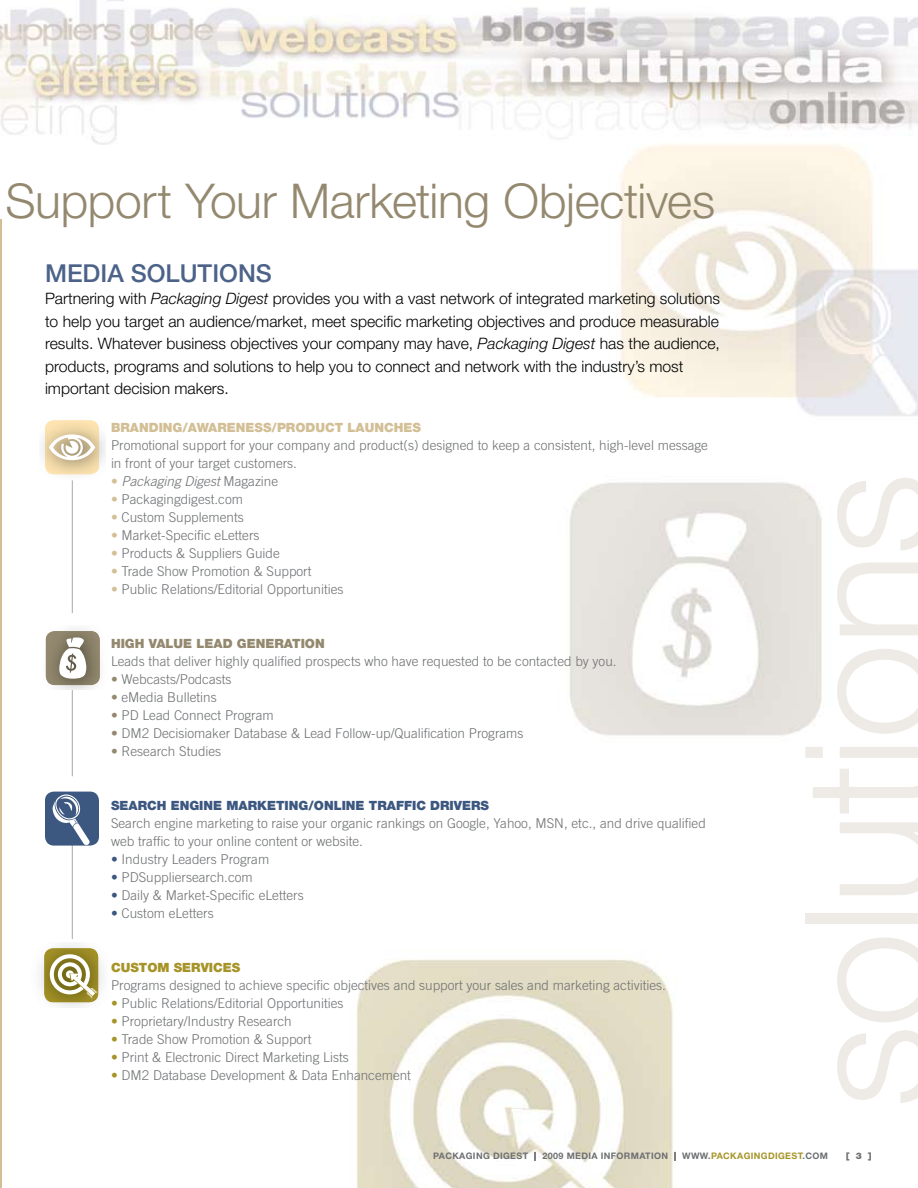
<style>
.page{position:relative;width:918px;height:1188px;background:#fff}
.page>*{position:absolute;margin:0;border:0;box-sizing:border-box;transform-origin:0 0}
.t1{font:300 174px "Helvetica Neue";letter-spacing:-.02em;color:#eeebe6}
.t2{font:300 48px "Helvetica Neue";letter-spacing:-.01em;color:#94896f}
.t3{font:500 24.75px "Helvetica Neue";color:#4c6289}
.t4{font:300 15.75px/22.5px "Helvetica Neue";color:#000}
.t5{font:300 13.5px/18px "Trade Gothic";color:#6d6f71}
.t6{font:italic 300 13.5px "Trade Gothic";color:#6d6f71}
.t7{font:900 12.75px "Helvetica Neue";color:#3c5780}
.t8{font:900 12.75px "Helvetica Neue";color:#d3bf95}
.t9{font:900 12.75px "Helvetica Neue";color:#94896f}
.t10{font:900 12.75px "Helvetica Neue";color:#a69428}
.t11{font:700 9px "Helvetica Neue";letter-spacing:.04em;color:#6d6f71}
.t12{font:900 9px "Helvetica Neue";color:#6d6f71}
.s1{font-style:italic}
.s2{font-style:normal;color:#d3bf95}
.s3{font-style:normal}
.s4{color:#d3bf95}
.s5{color:#94896f}
.s6{color:#3c5780}
.s7{color:#a69428}
.s8{color:#000}
</style>
<div class="page">
<img style="left:45px;top:219px;width:873px;height:969px">
<hr style="left:0;top:0;width:2px;height:1188px;background:#d3bf95">
<img style="left:0;top:0;width:918px;height:219px">
<img style="left:42px;top:415px;width:64px;height:64px">
<img style="left:45px;top:420px;width:54px;height:54px;border-radius:9px">
<svg style="left:49px;top:434px;width:46px;height:26px"></svg>
<img style="left:39px;top:943px;width:83px;height:64px">
<img style="left:115px;top:943px;width:1px;height:64px">
<img style="left:44px;top:948px;width:54px;height:54px;border-radius:9px">
<svg style="left:50px;top:954px;width:48px;height:45px"></svg>
<hr style="left:72px;top:480px;width:1px;height:133px;background:#a7a9ac">
<hr style="left:72px;top:667px;width:1px;height:109px;background:#a7a9ac">
<hr style="left:72px;top:831px;width:1px;height:108px;background:#a7a9ac">
<img style="left:45px;top:626px;width:62px;height:64px">
<img style="left:46px;top:631px;width:54px;height:54px;border-radius:9px">
<svg style="left:59px;top:638px;width:27px;height:41px"></svg>
<div style="left:45px;top:792px;width:54px;height:54px;background:#3c5780;border-radius:9px"></div>
<svg style="left:52px;top:794px;width:38px;height:51px"></svg>
<h2 class="t2" style="left:5px;top:171px;width:711px">Support Your Marketing Objectives</h2>
<h3 class="t3" style="left:45px;top:258px;width:228px">MEDIA SOLUTIONS</h3>
<p class="t4" style="left:45px;top:287px;width:677px">Partnering with <span class="s1">Packaging Digest</span> provides you with a vast network of integrated marketing solutions to help you target an audience/market, meet specific marketing objectives and produce measurable results. Whatever business objectives your company may have, <span class="s1">Packaging Digest</span> has the audience, products, programs and solutions to help you to connect and network with the industry’s most important decision makers.</p>
<p class="t8" style="left:111px;top:420px;width:20px">BRANDING</p>
<p class="t8" style="left:183px;top:420px;width:25px">/AWARENESS</p>
<p class="t8" style="left:272px;top:420px;width:25px">/PRODUCT</p>
<p class="t8" style="left:348px;top:420px;width:19px">LAUNC</p>
<p class="t8" style="left:394px;top:420px;width:19px">HES</p>
<p class="t5" style="left:111px;top:436px;width:599px">Promotional support for your company and product(s) designed to keep a consistent, high-level message in front of your target customers.</p>
<p class="t6" style="left:111px;top:473px;width:169px"><span class="s2">•</span> Packaging Digest <span class="s3">Magazine</span></p>
<p class="t5" style="left:111px;top:490px;width:134px"><span class="s4">•</span> Packagingdigest.com</p>
<p class="t5" style="left:111px;top:508px;width:134px"><span class="s4">•</span> Custom Supplements</p>
<p class="t5" style="left:111px;top:526px;width:150px"><span class="s4">•</span> Market-Specific eLetters</p>
<p class="t5" style="left:111px;top:544px;width:170px"><span class="s4">•</span> Products &amp; Suppliers Guide</p>
<p class="t5" style="left:111px;top:562px;width:202px"><span class="s4">•</span> Trade Show Promotion &amp; Support</p>
<p class="t5" style="left:111px;top:580px;width:234px"><span class="s4">•</span> Public Relations/Editorial Opportunities</p>
<p class="t9" style="left:111px;top:636px;width:9px">HIG</p>
<p class="t9" style="left:135px;top:636px;width:32px">H VALUE</p>
<p class="t9" style="left:196px;top:636px;width:18px">LEAD</p>
<p class="t9" style="left:237px;top:636px;width:20px">GENERATION</p>
<p class="t5" style="left:111px;top:652px;width:507px">Leads that deliver highly qualified prospects who have requested to be contacted by you.</p>
<p class="t5" style="left:111px;top:670px;width:122px"><span class="s5">•</span> Webcasts/Podcasts</p>
<p class="t5" style="left:111px;top:688px;width:107px"><span class="s5">•</span> eMedia Bulletins</p>
<p class="t5" style="left:111px;top:706px;width:164px"><span class="s5">•</span> PD Lead Connect Program</p>
<p class="t5" style="left:111px;top:724px;width:414px"><span class="s5">•</span> DM2 Decisiomaker Database &amp; Lead Follow-up/Qualification Programs</p>
<p class="t5" style="left:111px;top:742px;width:112px"><span class="s5">•</span> Research Studies</p>
<p class="t7" style="left:111px;top:798px;width:19px">SEARC</p>
<p class="t7" style="left:157px;top:798px;width:33px">H ENGINE</p>
<p class="t7" style="left:226px;top:798px;width:22px">MARKETING</p>
<p class="t7" style="left:308px;top:798px;width:25px">/ONLINE</p>
<p class="t7" style="left:369px;top:798px;width:81px">TRAFFIC DRIVERS</p>
<p class="t5" style="left:111px;top:814px;width:596px">Search engine marketing to raise your organic rankings on Google, Yahoo, MSN, etc., and drive qualified web traffic to your online content or website.</p>
<p class="t5" style="left:111px;top:850px;width:160px"><span class="s6">•</span> Industry Leaders Program</p>
<p class="t5" style="left:111px;top:868px;width:143px"><span class="s6">•</span> PDSuppliersearch.com</p>
<p class="t5" style="left:111px;top:886px;width:194px"><span class="s6">•</span> Daily &amp; Market-Specific eLetters</p>
<p class="t5" style="left:111px;top:904px;width:104px"><span class="s6">•</span> Custom eLetters</p>
<p class="t10" style="left:111px;top:960px;width:21px">CUSTOM</p>
<p class="t10" style="left:174px;top:960px;width:18px">SERVICES</p>
<p class="t5" style="left:111px;top:976px;width:557px">Programs designed to achieve specific objectives and support your sales and marketing activities.</p>
<p class="t5" style="left:111px;top:994px;width:234px"><span class="s7">•</span> Public Relations/Editorial Opportunities</p>
<p class="t5" style="left:111px;top:1012px;width:182px"><span class="s7">•</span> Proprietary/Industry Research</p>
<p class="t5" style="left:111px;top:1030px;width:202px"><span class="s7">•</span> Trade Show Promotion &amp; Support</p>
<p class="t5" style="left:111px;top:1048px;width:239px"><span class="s7">•</span> Print &amp; Electronic Direct Marketing Lists</p>
<p class="t5" style="left:111px;top:1066px;width:302px"><span class="s7">•</span> DM2 Database Development &amp; Data Enhancement</p>
<h1 class="t1" style="left:761px;top:1108px;width:638px;rotate:-90deg">solutions</h1>
<p class="t11" style="left:433px;top:1150px;width:396px">PACKAGING DIGEST <span class="s8">|</span> 2009 MEDIA INFORMATION <span class="s8">|</span> WWW.<span class="s7">PACKAGINGDIGEST</span>.COM</p>
<p class="t12" style="left:846px;top:1150px;width:27px">[ 3 ]</p>
</div>
